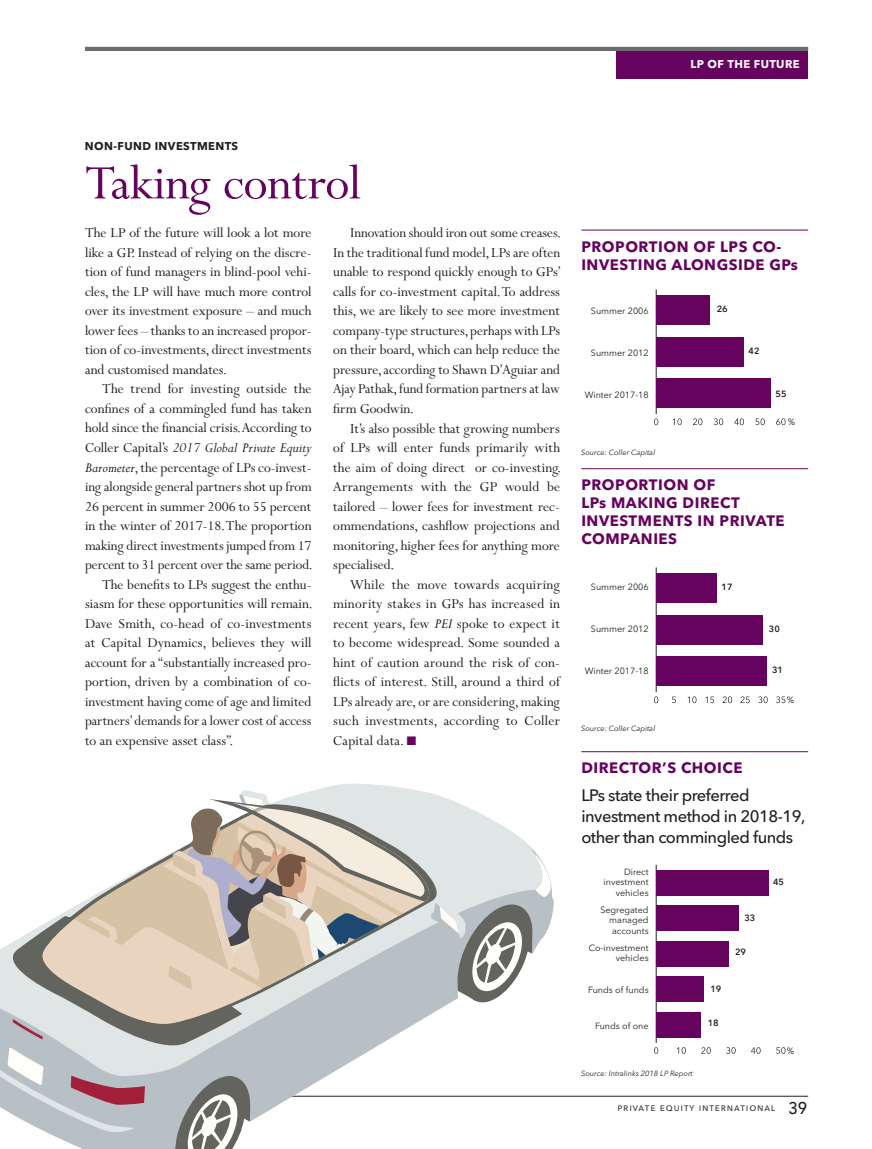
<style>
.page{position:relative;width:872px;height:1149px;background:#fff}
.page>*{position:absolute;margin:0;border:0;box-sizing:border-box;transform-origin:0 0}
.t1{font:54px "Perpetua MT Pro";letter-spacing:-.005em;color:#65035f}
.t2{font:500 16.5px/21px "Avenir Next LT Pro";letter-spacing:-.03em;color:#231f20}
.t3{font:15.3px/19.5px "Perpetua MT Pro";color:#231f20;text-align:justify}
.t4{font:italic 15.3px "Perpetua MT Pro";color:#231f20}
.t5{font:700 15px/18px "Avenir Next LT Pro";letter-spacing:.035em;color:#65035f}
.t6{font:700 11.25px "Avenir Next LT Pro";letter-spacing:.035em;color:#231f20}
.t7{font:700 11.25px "Avenir Next LT Pro";letter-spacing:.035em;color:#fff}
.t8{font:10.5px "Avenir Next LT Pro";letter-spacing:.08em;color:#231f20}
.t9{font:9px/10.5px "Avenir Next LT Pro";color:#231f20;text-align:right}
.t10{font:600 9px "Avenir Next LT Pro";color:#231f20}
.t11{font:italic 7.5px "Avenir Next LT Pro";color:#231f20}
.s1{font-style:normal}
.s2{font-style:italic}
.s3{color:#65035f}
.s4{font-size:22.5px}
</style>
<div class="page">
<hr style="left:85px;top:1095px;width:723px;height:1px;background:#231f20">
<hr style="left:85px;top:47px;width:723px;height:4px;background:#6c6d70">
<div style="left:617px;top:51px;width:191px;height:27px;background:#65035f"></div>
<svg style="left:0;top:789px;width:554px;height:359px"></svg>
<hr style="left:581px;top:468px;width:227px;height:1px;background:#65035f">
<hr style="left:581px;top:229px;width:227px;height:1px;background:#65035f">
<hr style="left:581px;top:751px;width:227px;height:1px;background:#65035f">
<svg style="left:654px;top:418px;width:4px;height:7px"></svg>
<svg style="left:673px;top:418px;width:8px;height:7px"></svg>
<svg style="left:693px;top:418px;width:9px;height:7px"></svg>
<svg style="left:713px;top:418px;width:10px;height:7px"></svg>
<svg style="left:734px;top:418px;width:10px;height:7px"></svg>
<svg style="left:755px;top:418px;width:9px;height:7px"></svg>
<svg style="left:776px;top:418px;width:9px;height:7px"></svg>
<hr style="left:656px;top:289px;width:1px;height:125px;background:#231f20">
<div style="left:656px;top:295px;width:54px;height:30px;background:#65035f"></div>
<div style="left:656px;top:337px;width:87px;height:29px;background:#65035f"></div>
<div style="left:656px;top:378px;width:114px;height:30px;background:#65035f"></div>
<svg style="left:654px;top:696px;width:4px;height:7px"></svg>
<svg style="left:672px;top:696px;width:4px;height:7px"></svg>
<svg style="left:687px;top:696px;width:9px;height:7px"></svg>
<svg style="left:705px;top:696px;width:9px;height:7px"></svg>
<svg style="left:722px;top:696px;width:10px;height:7px"></svg>
<svg style="left:740px;top:696px;width:9px;height:7px"></svg>
<svg style="left:758px;top:696px;width:9px;height:7px"></svg>
<svg style="left:776px;top:696px;width:9px;height:7px"></svg>
<hr style="left:656px;top:567px;width:1px;height:125px;background:#231f20">
<div style="left:656px;top:573px;width:60px;height:30px;background:#65035f"></div>
<div style="left:656px;top:614px;width:107px;height:30px;background:#65035f"></div>
<div style="left:656px;top:656px;width:110px;height:30px;background:#65035f"></div>
<svg style="left:654px;top:1047px;width:4px;height:6px"></svg>
<svg style="left:677px;top:1047px;width:9px;height:6px"></svg>
<svg style="left:701px;top:1047px;width:9px;height:6px"></svg>
<svg style="left:726px;top:1047px;width:9px;height:6px"></svg>
<svg style="left:751px;top:1047px;width:9px;height:6px"></svg>
<svg style="left:776px;top:1047px;width:9px;height:6px"></svg>
<hr style="left:656px;top:864px;width:1px;height:178px;background:#231f20">
<div style="left:656px;top:869px;width:112px;height:26px;background:#65035f"></div>
<div style="left:656px;top:905px;width:82px;height:25px;background:#65035f"></div>
<div style="left:656px;top:940px;width:72px;height:26px;background:#65035f"></div>
<div style="left:656px;top:976px;width:47px;height:25px;background:#65035f"></div>
<div style="left:656px;top:1011px;width:45px;height:26px;background:#65035f"></div>
<p class="t7" style="left:690px;top:58px;width:111px">LP OF THE FUTURE</p>
<p class="t6" style="left:85px;top:139px;width:155px">NON-FUND INVESTMENTS</p>
<h1 class="t1" style="left:85px;top:152px;width:277px">Taking control</h1>
<p class="t3" style="left:85px;top:223px;width:228px">The LP of the future will look a lot more like a GP. Instead of relying on the discre&shy;tion of fund managers in blind-pool vehi&shy;cles, the LP will have much more control over its investment exposure – and much lower fees – thanks to an increased propor&shy;tion of co-investments, direct investments and customised mandates.</p>
<p class="t3" style="left:102px;top:379px;width:211px">The trend for investing outside the</p>
<p class="t3" style="left:85px;top:399px;width:228px">confines of a commingled fund has taken</p>
<p class="t3" style="left:85px;top:418px;width:228px">hold since the financial crisis. According to</p>
<p class="t4" style="left:85px;top:438px;width:228px"><span class="s1">Coller Capital’s</span> 2017 Global Private Equity</p>
<p class="t3" style="left:85px;top:457px;width:228px"><span class="s2">Barometer</span>, the percentage of LPs co-invest-</p>
<p class="t3" style="left:85px;top:477px;width:228px">ing alongside general partners shot up from</p>
<p class="t3" style="left:85px;top:496px;width:228px">26 percent in summer 2006 to 55 percent</p>
<p class="t3" style="left:85px;top:516px;width:228px">in the winter of 2017-18. The proportion</p>
<p class="t3" style="left:85px;top:535px;width:228px">making direct investments jumped from 17</p>
<p class="t3" style="left:85px;top:555px;width:229px">percent to 31 percent over the same period.</p>
<p class="t3" style="left:102px;top:574px;width:211px">The benefits to LPs suggest the enthu-</p>
<p class="t3" style="left:85px;top:594px;width:229px">siasm for these opportunities will remain.</p>
<p class="t3" style="left:85px;top:613px;width:228px">Dave Smith, co-head of co-investments</p>
<p class="t3" style="left:85px;top:633px;width:228px">at Capital Dynamics, believes they will</p>
<p class="t3" style="left:85px;top:652px;width:228px">account for a “substantially increased pro-</p>
<p class="t3" style="left:85px;top:672px;width:228px">portion, driven by a combination of co-</p>
<p class="t3" style="left:85px;top:691px;width:228px">investment having come of age and limited</p>
<p class="t3" style="left:85px;top:711px;width:228px">partners’ demands for a lower cost of access</p>
<p class="t3" style="left:85px;top:730px;width:149px">to an expensive asset class”.</p>
<p class="t3" style="left:333px;top:223px;width:229px;text-indent:17px">Innovation should iron out some creases.<br>In the traditional fund model, LPs are often unable to respond quickly enough to GPs’ calls for co-investment capital. To address this, we are likely to see more investment company-type structures, perhaps with LPs on their board, which can help reduce the pressure, according to Shawn D’Aguiar and Ajay Pathak, fund formation partners at law firm Goodwin.</p>
<p class="t3" style="left:333px;top:418px;width:229px;text-indent:17px">It’s also possible that growing numbers of LPs will enter funds primarily with the aim of doing direct or co-investing.<br>Arrangements with the GP would be tailored – lower fees for investment rec&shy;ommendations, cashflow projections and monitoring, higher fees for anything more specialised.</p>
<p class="t3" style="left:333px;top:574px;width:228px;text-indent:17px">While the move towards acquiring minority stakes in GPs has increased in recent years, few <span class="s2">PEI</span> spoke to expect it to become widespread. Some sounded a hint of caution around the risk of con&shy;flicts of interest. Still, around a third of LPs already are, or are considering, making such investments, according to Coller Capital data. <span class="s3">■</span></p>
<p class="t5" style="left:581px;top:237px;width:218px">PROPORTION OF LPS CO-<br>INVESTING ALONGSIDE GPs</p>
<p class="t9" style="left:591px;top:306px;width:59px">Summer 2006</p>
<p class="t9" style="left:591px;top:348px;width:59px">Summer 2012</p>
<p class="t9" style="left:585px;top:390px;width:65px">Winter 2017-18</p>
<p class="t11" style="left:581px;top:448px;width:76px">Source: Coller Capital</p>
<p class="t10" style="left:716px;top:303px;width:12px">26</p>
<p class="t10" style="left:748px;top:345px;width:12px">42</p>
<p class="t10" style="left:775px;top:388px;width:12px">55</p>
<p class="t9" style="left:788px;top:416px;width:9px">%</p>
<p class="t5" style="left:581px;top:476px;width:205px">PROPORTION OF<br>LPs MAKING DIRECT<br>INVESTMENTS IN PRIVATE<br>COMPANIES</p>
<p class="t9" style="left:591px;top:581px;width:59px">Summer 2006</p>
<p class="t9" style="left:591px;top:623px;width:59px">Summer 2012</p>
<p class="t9" style="left:585px;top:665px;width:65px">Winter 2017-18</p>
<p class="t11" style="left:581px;top:723px;width:76px">Source: Coller Capital</p>
<p class="t10" style="left:721px;top:581px;width:12px">17</p>
<p class="t5" style="left:581px;top:758px;width:163px">DIRECTOR’S CHOICE</p>
<p class="t10" style="left:769px;top:623px;width:12px">30</p>
<p class="t10" style="left:772px;top:664px;width:12px">31</p>
<p class="t9" style="left:787px;top:694px;width:9px">%</p>
<p class="t2" style="left:581px;top:784px;width:226px">LPs state their preferred investment method in 2018-19, other than commingled funds</p>
<p class="t9" style="left:603px;top:866px;width:47px">Direct investment vehicles</p>
<p class="t9" style="left:600px;top:904px;width:50px">Segregated managed accounts</p>
<p class="t9" style="left:589px;top:942px;width:61px">Co-investment vehicles</p>
<p class="t9" style="left:588px;top:984px;width:62px">Funds of funds</p>
<p class="t9" style="left:595px;top:1019px;width:55px">Funds of one</p>
<p class="t10" style="left:710px;top:983px;width:12px">19</p>
<p class="t10" style="left:707px;top:1017px;width:12px">18</p>
<p class="t10" style="left:744px;top:911px;width:12px">33</p>
<p class="t10" style="left:735px;top:946px;width:12px">29</p>
<p class="t11" style="left:581px;top:1068px;width:113px">Source: Intralinks 2018 LP Report</p>
<p class="t10" style="left:773px;top:876px;width:12px">45</p>
<p class="t9" style="left:787px;top:1045px;width:9px">%</p>
<p class="t8" style="left:617px;top:1100px;width:192px">private equity international <span class="s4">39</span></p>
</div>
